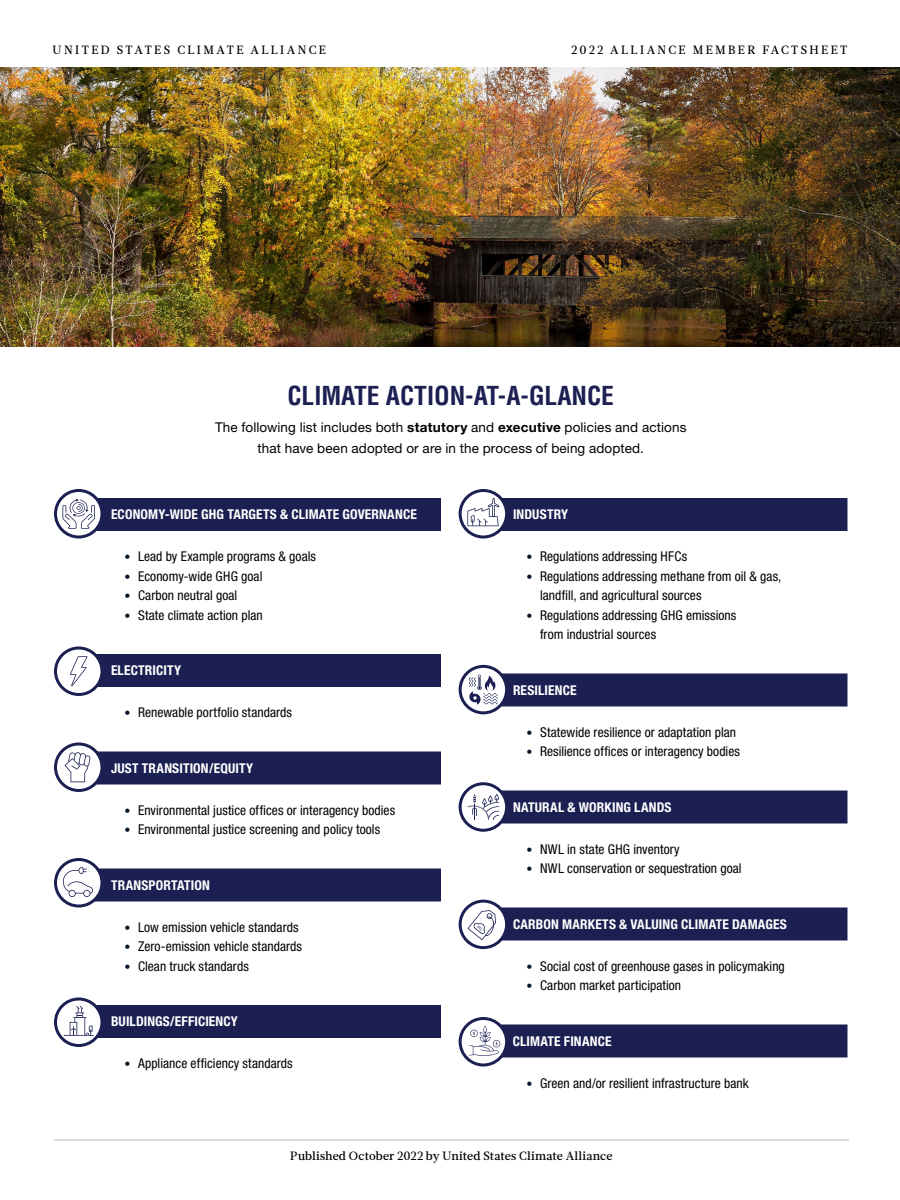
<style>
.page{position:relative;width:900px;height:1200px;background:#fff}
.page>*{position:absolute;margin:0;border:0;box-sizing:border-box;transform-origin:0 0}
.USCA_H1_State_Factsh{font:700 condensed 25.5px "Helvetica LT Std";color:#1b1f51}
.t1{font:condensed 13.5px/19.5px "Helvetica Neue LT Std";letter-spacing:.005em;color:#000}
.USCA2022_Sector_Head{font:700 condensed 13.5px "Helvetica Neue LT Std";letter-spacing:.01em;color:#fff}
.USCA_H1_State_Factsh-2{font:13.5px/21px "Helvetica Neue LT Std";letter-spacing:.01em;color:#000;text-align:center}
.t2{font:500 12px "Glosa Text";letter-spacing:.015em;color:#000}
.t3{font:500 12px "Glosa Text";letter-spacing:.2em;color:#000}
.t4{font:500 12px "Glosa Text";letter-spacing:.195em;color:#000}
.s1{font-weight:700}
.s2{font-weight:500;font-stretch:normal;font-size:12px;color:#081828}
</style>
<div class="page">
<hr style="left:54px;top:1140px;width:795px;height:1px;background:#b5b8ba">
<img style="left:0;top:68px;width:900px;height:278px">
<div style="left:81px;top:498px;width:360px;height:33px;background:#1b1f51"></div>
<div style="left:81px;top:654px;width:360px;height:33px;background:#1b1f51"></div>
<div style="left:81px;top:752px;width:360px;height:32px;background:#1b1f51"></div>
<div style="left:81px;top:868px;width:360px;height:34px;background:#1b1f51"></div>
<div style="left:81px;top:1005px;width:360px;height:33px;background:#1b1f51"></div>
<svg style="left:56px;top:490px;width:46px;height:47px"></svg>
<div style="left:54px;top:489px;width:50px;height:49px;border:3px solid #1b1f51;border-radius:50%"></div>
<svg style="left:62px;top:499px;width:33px;height:30px"></svg>
<div style="left:56px;top:648px;width:46px;height:46px;background:#fff;border-radius:50%"></div>
<div style="left:54px;top:646px;width:50px;height:50px;border:3px solid #1b1f51;border-radius:50%"></div>
<svg style="left:70px;top:656px;width:18px;height:30px"></svg>
<svg style="left:56px;top:744px;width:46px;height:46px"></svg>
<div style="left:54px;top:742px;width:50px;height:50px;border:3px solid #1b1f51;border-radius:50%"></div>
<svg style="left:65px;top:752px;width:25px;height:30px"></svg>
<svg style="left:56px;top:860px;width:46px;height:46px"></svg>
<div style="left:54px;top:858px;width:50px;height:50px;border:3px solid #1b1f51;border-radius:50%"></div>
<svg style="left:63px;top:867px;width:30px;height:30px"></svg>
<svg style="left:56px;top:999px;width:46px;height:47px"></svg>
<div style="left:54px;top:998px;width:50px;height:49px;border:3px solid #1b1f51;border-radius:50%"></div>
<svg style="left:64px;top:1006px;width:30px;height:30px"></svg>
<div style="left:483px;top:498px;width:365px;height:33px;background:#1b1f51"></div>
<div style="left:483px;top:674px;width:365px;height:32px;background:#1b1f51"></div>
<div style="left:483px;top:790px;width:365px;height:34px;background:#1b1f51"></div>
<div style="left:483px;top:908px;width:365px;height:32px;background:#1b1f51"></div>
<div style="left:483px;top:1024px;width:365px;height:34px;background:#1b1f51"></div>
<svg style="left:460px;top:490px;width:47px;height:47px"></svg>
<div style="left:459px;top:489px;width:49px;height:49px;border:3px solid #1b1f51;border-radius:50%"></div>
<svg style="left:467px;top:498px;width:32px;height:28px"></svg>
<svg style="left:460px;top:666px;width:47px;height:47px"></svg>
<div style="left:459px;top:665px;width:49px;height:49px;border:3px solid #1b1f51;border-radius:50%"></div>
<svg style="left:469px;top:675px;width:29px;height:30px"></svg>
<svg style="left:460px;top:784px;width:47px;height:46px"></svg>
<div style="left:459px;top:782px;width:49px;height:50px;border:3px solid #1b1f51;border-radius:50%"></div>
<svg style="left:468px;top:794px;width:31px;height:26px"></svg>
<svg style="left:460px;top:901px;width:47px;height:47px"></svg>
<div style="left:459px;top:900px;width:49px;height:49px;border:3px solid #1b1f51;border-radius:50%"></div>
<svg style="left:468px;top:910px;width:28px;height:30px"></svg>
<svg style="left:460px;top:1018px;width:47px;height:47px"></svg>
<div style="left:459px;top:1017px;width:49px;height:49px;border:3px solid #1b1f51;border-radius:50%"></div>
<svg style="left:469px;top:1026px;width:31px;height:30px"></svg>
<img style="left:0;top:260px;width:1px;height:312px">
<p class="t3" style="left:52px;top:42px;width:275px">UNITED STATES CLIMATE ALLIANCE</p>
<p class="t4" style="left:571px;top:42px;width:278px">2022 ALLIANCE MEMBER FACTSHEET</p>
<p class="USCA_H1_State_Factsh" style="left:287px;top:380px;width:328px">CLIMATE ACTION-AT-A-GLANCE</p>
<p class="USCA_H1_State_Factsh-2" style="left:215px;top:417px;width:473px">The following list includes both <span class="s1">statutory</span> and <span class="s1">executive</span> policies and actions that have been adopted or are in the process of being adopted.</p>
<p class="USCA2022_Sector_Head" style="left:111px;top:506px;width:307px">ECONOMY-WIDE GHG TARGETS &amp; CLIMATE GOVERNANCE</p>
<p class="t1" style="left:124px;top:546px;width:193px"><span class="s2">•</span> Lead by Example programs &amp; goals</p>
<p class="t1" style="left:124px;top:566px;width:139px"><span class="s2">•</span> Economy-wide GHG goal</p>
<p class="t1" style="left:124px;top:585px;width:114px"><span class="s2">•</span> Carbon neutral goal</p>
<p class="t1" style="left:124px;top:605px;width:140px"><span class="s2">•</span> State climate action plan</p>
<p class="USCA2022_Sector_Head" style="left:111px;top:662px;width:72px">ELECTRICITY</p>
<p class="t1" style="left:124px;top:702px;width:169px"><span class="s2">•</span> Renewable portfolio standards</p>
<p class="USCA2022_Sector_Head" style="left:111px;top:760px;width:144px">JUST TRANSITION/EQUITY</p>
<p class="t1" style="left:124px;top:800px;width:272px"><span class="s2">•</span> Environmental justice offices or interagency bodies</p>
<p class="t1" style="left:124px;top:819px;width:257px"><span class="s2">•</span> Environmental justice screening and policy tools</p>
<p class="USCA2022_Sector_Head" style="left:111px;top:877px;width:100px">TRANSPORTATION</p>
<p class="t1" style="left:124px;top:917px;width:176px"><span class="s2">•</span> Low emission vehicle standards</p>
<p class="t1" style="left:124px;top:936px;width:179px"><span class="s2">•</span> Zero-emission vehicle standards</p>
<p class="t1" style="left:124px;top:956px;width:126px"><span class="s2">•</span> Clean truck standards</p>
<p class="USCA2022_Sector_Head" style="left:111px;top:1013px;width:128px">BUILDINGS/EFFICIENCY</p>
<p class="t1" style="left:124px;top:1053px;width:170px"><span class="s2">•</span> Appliance efficiency standards</p>
<p class="USCA2022_Sector_Head" style="left:513px;top:506px;width:57px">INDUSTRY</p>
<p class="t1" style="left:526px;top:546px;width:162px"><span class="s2">•</span> Regulations addressing HFCs</p>
<p class="t1" style="left:540px;top:566px;width:243px;text-indent:-14px"><span class="s2">•</span> Regulations addressing methane from oil &amp; gas, landfill, and agricultural sources</p>
<p class="t1" style="left:540px;top:605px;width:198px;text-indent:-14px"><span class="s2">•</span> Regulations addressing GHG emissions from industrial sources</p>
<p class="USCA2022_Sector_Head" style="left:513px;top:682px;width:65px">RESILIENCE</p>
<p class="t1" style="left:526px;top:722px;width:211px"><span class="s2">•</span> Statewide resilience or adaptation plan</p>
<p class="t1" style="left:526px;top:741px;width:215px"><span class="s2">•</span> Resilience offices or interagency bodies</p>
<p class="USCA2022_Sector_Head" style="left:513px;top:799px;width:160px">NATURAL &amp; WORKING LANDS</p>
<p class="t1" style="left:526px;top:839px;width:155px"><span class="s2">•</span> NWL in state GHG inventory</p>
<p class="t1" style="left:526px;top:858px;width:217px"><span class="s2">•</span> NWL conservation or sequestration goal</p>
<p class="USCA2022_Sector_Head" style="left:513px;top:916px;width:275px">CARBON MARKETS &amp; VALUING CLIMATE DAMAGES</p>
<p class="t1" style="left:526px;top:956px;width:260px"><span class="s2">•</span> Social cost of greenhouse gases in policymaking</p>
<p class="t1" style="left:526px;top:975px;width:156px"><span class="s2">•</span> Carbon market participation</p>
<p class="USCA2022_Sector_Head" style="left:513px;top:1033px;width:100px">CLIMATE FINANCE</p>
<p class="t1" style="left:526px;top:1073px;width:224px"><span class="s2">•</span> Green and/or resilient infrastructure bank</p>
<p class="t2" style="left:290px;top:1147px;width:324px">Published October 2022 by United States Climate Alliance</p>
</div>
